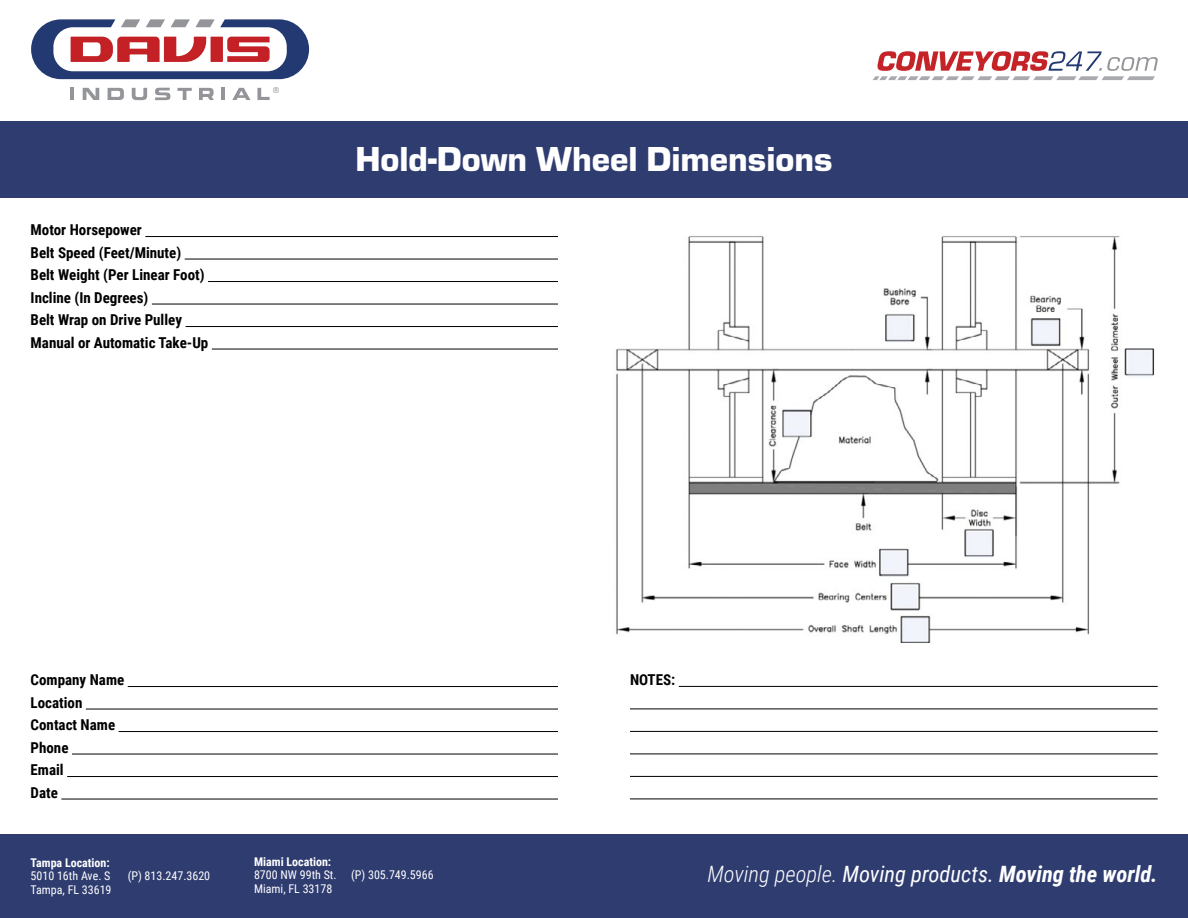
<style>
.page{position:relative;width:1188px;height:918px;background:#fff}
.page>*{position:absolute;margin:0;border:0;box-sizing:border-box;transform-origin:0 0}
.t1{font:900 36px "Eurostile";color:#fff}
.t2{font:italic 22.5px "Roboto Condensed";color:#fff}
.t3{font:700 15px/22.5px "Roboto Condensed";color:#000}
.t4{font:12px/13.5px "Roboto Condensed";color:#fff}
.t5{font:700 12px "Roboto Condensed";color:#fff}
.t6{font:8.55px "Roboto";color:#939598}
.s1{font-weight:300}
.s2{font-weight:700}
</style>
<div class="page">
<svg style="left:71px;top:88px;width:3px;height:12px"></svg>
<svg style="left:83px;top:88px;width:16px;height:12px"></svg>
<svg style="left:108px;top:88px;width:16px;height:12px"></svg>
<svg style="left:132px;top:88px;width:15px;height:12px"></svg>
<svg style="left:155px;top:88px;width:15px;height:12px"></svg>
<svg style="left:177px;top:88px;width:15px;height:12px"></svg>
<hr style="left:221px;top:88px;width:4px;height:12px;background:#939598">
<svg style="left:199px;top:88px;width:15px;height:12px"></svg>
<svg style="left:232px;top:88px;width:19px;height:12px"></svg>
<svg style="left:257px;top:88px;width:13px;height:12px"></svg>
<svg style="left:31px;top:19px;width:278px;height:60px"></svg>
<svg style="left:873px;top:51px;width:285px;height:30px"></svg>
<div style="left:0;top:122px;width:1188px;height:76px;background:#2f3c70"></div>
<div style="left:0;top:835px;width:1188px;height:83px;background:#2f3c70"></div>
<hr style="left:145px;top:236px;width:413px;height:1px;background:#000">
<hr style="left:185px;top:259px;width:373px;height:1px;background:#000">
<hr style="left:208px;top:281px;width:350px;height:1px;background:#000">
<hr style="left:152px;top:304px;width:406px;height:1px;background:#000">
<hr style="left:186px;top:326px;width:372px;height:1px;background:#000">
<hr style="left:212px;top:349px;width:346px;height:1px;background:#000">
<hr style="left:128px;top:686px;width:430px;height:1px;background:#000">
<hr style="left:86px;top:709px;width:472px;height:1px;background:#000">
<hr style="left:119px;top:731px;width:439px;height:1px;background:#000">
<hr style="left:72px;top:754px;width:486px;height:1px;background:#000">
<hr style="left:67px;top:776px;width:491px;height:1px;background:#000">
<hr style="left:61px;top:799px;width:497px;height:1px;background:#000">
<hr style="left:679px;top:686px;width:479px;height:1px;background:#000">
<hr style="left:630px;top:709px;width:528px;height:1px;background:#000">
<hr style="left:630px;top:731px;width:528px;height:1px;background:#000">
<hr style="left:630px;top:754px;width:528px;height:1px;background:#000">
<hr style="left:630px;top:776px;width:528px;height:1px;background:#000">
<hr style="left:630px;top:799px;width:528px;height:1px;background:#000">
<img style="left:616px;top:236px;width:539px;height:407px">
<div style="left:604px;top:229px;width:69px;height:105px;background:#fff"></div>
<p class="t3" style="left:31px;top:218px;width:179px">Motor Horsepower<br>Belt Speed (Feet/Minute)<br>Belt Weight (Per Linear Foot)<br>Incline (In Degrees)<br>Belt Wrap on Drive Pulley<br>Manual or Automatic Take-Up</p>
<p class="t6" style="left:273px;top:84px;width:8px">®</p>
<h1 class="t1" style="left:355px;top:134px;width:479px">Hold-Down Wheel Dimensions</h1>
<p class="t3" style="left:31px;top:668px;width:95px">Company Name<br>Location<br>Contact Name<br>Phone<br>Email<br>Date</p>
<p class="t3" style="left:630px;top:668px;width:47px">NOTES:</p>
<p class="t5" style="left:254px;top:853px;width:79px">Miami Location:</p>
<p class="t4" style="left:254px;top:868px;width:84px">8700 NW 99th St.<br>Miami, FL 33178</p>
<p class="t4" style="left:351px;top:867px;width:84px">(P) 305.749.5966</p>
<p class="t5" style="left:31px;top:854px;width:81px">Tampa Location:</p>
<p class="t4" style="left:31px;top:869px;width:82px">5010 16th Ave. S<br>Tampa, FL 33619</p>
<p class="t4" style="left:128px;top:868px;width:84px">(P) 813.247.3620</p>
<h2 class="t2" style="left:707px;top:859px;width:452px"><span class="s1">Moving people.</span> Moving products. <span class="s2">Moving the world.</span></h2>
</div>
